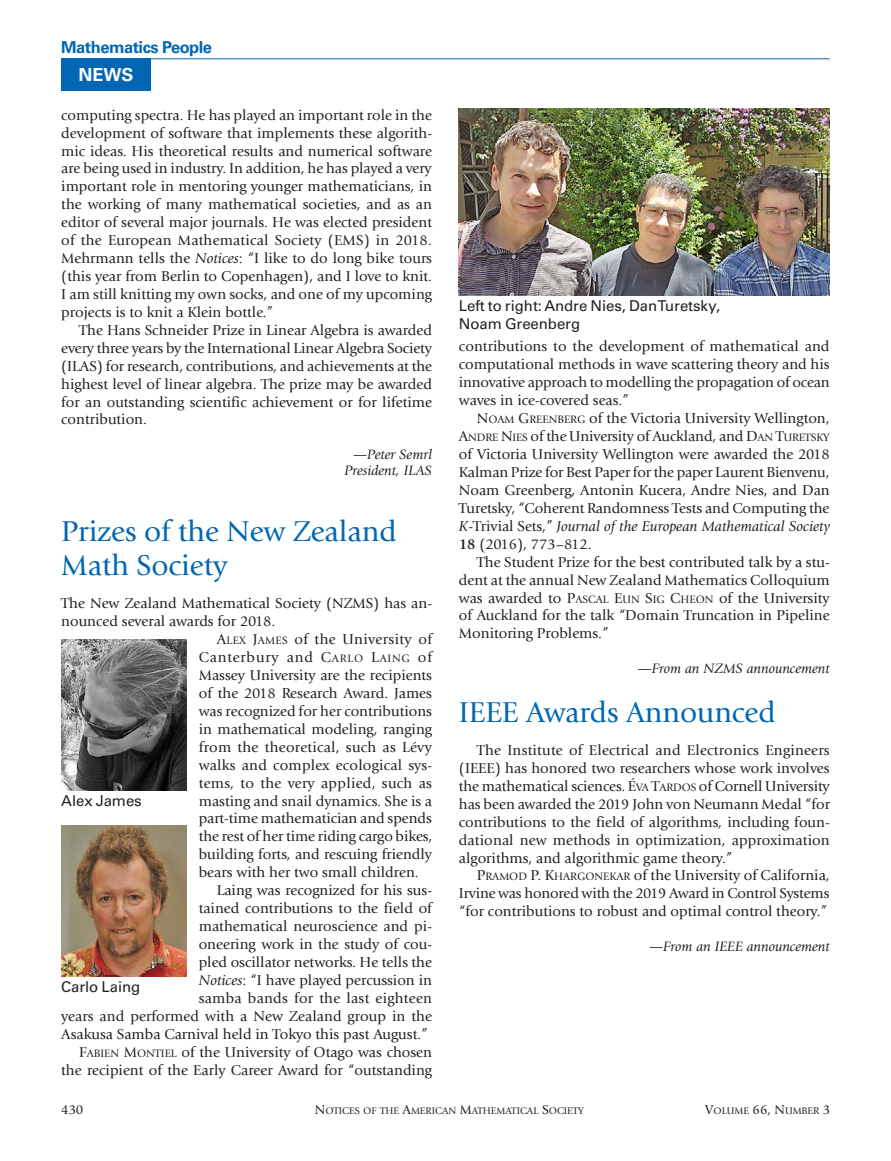
<style>
.page{position:relative;width:891px;height:1161px;background:#fff}
.page>*{position:absolute;margin:0;border:0;box-sizing:border-box;transform-origin:0 0}
.t1{font:29.85px/34.3px "Giovanni Std";letter-spacing:-.005em;color:#0166b3}
.t2{font:700 18px "Univers LT Std";color:#fff}
.t3{font:700 16.5px "Univers LT Std";letter-spacing:-.03em;color:#0166b3}
.t4{font:15px/18px "Giovanni Std";color:#231f20;text-align:justify}
.t5{font:15px/18px "Univers LT Std";letter-spacing:-.005em;color:#231f20}
.t6{font:15px "Giovanni Std";letter-spacing:.02em;color:#231f20}
.t7{font:15px "Giovanni Std";letter-spacing:.025em;color:#231f20}
.t8{font:15px "Giovanni Std";letter-spacing:.055em;color:#231f20}
.t9{font:italic 14.25px/16.5px "Giovanni Std";letter-spacing:-.005em;color:#231f20;text-align:right}
.t10{font:13.5px "Giovanni Std";color:#231f20}
.t11{font:10.05px "Giovanni Std";color:#231f20}
.s1{font-style:italic}
.s2{font-style:inherit}
.s3{font-size:11.25px}
.s4{font-weight:700}
.s5{font-size:13.5px}
</style>
<div class="page">
<hr style="left:61px;top:58px;width:769px;height:1px;background:#0166b3">
<div style="left:61px;top:58px;width:89px;height:33px;background:#0166b3"></div>
<img style="left:61px;top:640px;width:126px;height:151px">
<img style="left:61px;top:826px;width:126px;height:151px">
<img style="left:459px;top:108px;width:371px;height:187px">
<p class="t3" style="left:61px;top:38px;width:152px">Mathematics People</p>
<p class="t2" style="left:78px;top:64px;width:57px">NEWS</p>
<p class="t4" style="left:61px;top:106px;width:372px">computing spectra. He has played an important role in the development of software that implements these algorith&shy;mic ideas. His theoretical results and numerical software are being used in industry. In addition, he has played a very important role in mentoring younger mathematicians, in the working of many mathematical societies, and as an editor of several major journals. He was elected president of the European Mathematical Society (EMS) in 2018.<br>Mehrmann tells the <span class="s1">Notices</span>: “I like to do long bike tours (this year from Berlin to Copenhagen), and I love to knit.<br>I am still knitting my own socks, and one of my upcoming projects is to knit a Klein bottle.”</p>
<p class="t4" style="left:61px;top:321px;width:372px;text-indent:18px">The Hans Schneider Prize in Linear Algebra is awarded every three years by the International Linear Algebra Society (ILAS) for research, contributions, and achievements at the highest level of linear algebra. The prize may be awarded for an outstanding scientific achievement or for lifetime contribution.</p>
<p class="t9" style="left:345px;top:446px;width:89px">—Peter Semrl<br>President, ILAS</p>
<h1 class="t1" style="left:61px;top:514px;width:337px">Prizes of the New Zealand<br>Math Society</h1>
<p class="t4" style="left:61px;top:595px;width:372px">The New Zealand Mathematical Society (NZMS) has an-</p>
<p class="t4" style="left:61px;top:612px;width:216px">nounced several awards for 2018.</p>
<p class="t7" style="left:217px;top:631px;width:217px"><span class="s2">A</span><span class="s3">LEX</span> <span class="s2">J</span><span class="s3">AMES</span> of the University of</p>
<p class="t8" style="left:199px;top:649px;width:235px">Canterbury and <span class="s2">C</span><span class="s3">ARLO</span> <span class="s2">L</span><span class="s3">AING</span> of</p>
<p class="t4" style="left:199px;top:666px;width:235px">Massey University are the recipients</p>
<p class="t4" style="left:199px;top:684px;width:235px">of the 2018 Research Award. James</p>
<p class="t4" style="left:199px;top:702px;width:235px">was recognized for her contributions</p>
<p class="t4" style="left:199px;top:720px;width:235px">in mathematical modeling, ranging</p>
<p class="t4" style="left:199px;top:738px;width:235px">from the theoretical, such as Lévy</p>
<p class="t4" style="left:199px;top:756px;width:235px">walks and complex ecological sys-</p>
<p class="t6" style="left:199px;top:774px;width:235px">tems, to the very applied, such as</p>
<p class="t4" style="left:199px;top:792px;width:235px">masting and snail dynamics. She is a</p>
<p class="t4" style="left:199px;top:810px;width:235px">part-time mathematician and spends</p>
<p class="t4" style="left:199px;top:828px;width:235px">the rest of her time riding cargo bikes,</p>
<p class="t4" style="left:199px;top:846px;width:235px">building forts, and rescuing friendly</p>
<p class="t4" style="left:199px;top:864px;width:221px">bears with her two small children.</p>
<p class="t4" style="left:217px;top:881px;width:217px">Laing was recognized for his sus-</p>
<p class="t4" style="left:199px;top:899px;width:235px">tained contributions to the field of</p>
<p class="t4" style="left:199px;top:917px;width:235px">mathematical neuroscience and pi-</p>
<p class="t4" style="left:199px;top:935px;width:235px">oneering work in the study of cou-</p>
<p class="t4" style="left:199px;top:953px;width:235px">pled oscillator networks. He tells the</p>
<p class="t4" style="left:199px;top:971px;width:235px"><span class="s1">Notices</span>: “I have played percussion in</p>
<p class="t4" style="left:199px;top:989px;width:235px">samba bands for the last eighteen</p>
<p class="t4" style="left:61px;top:1007px;width:372px">years and performed with a New Zealand group in the</p>
<p class="t4" style="left:61px;top:1025px;width:368px">Asakusa Samba Carnival held in Tokyo this past August.”</p>
<p class="t4" style="left:79px;top:1043px;width:354px"><span class="s2">F</span><span class="s3">ABIEN</span> <span class="s2">M</span><span class="s3">ONTIEL</span> of the University of Otago was chosen</p>
<p class="t4" style="left:61px;top:1061px;width:372px">the recipient of the Early Career Award for “outstanding</p>
<p class="t5" style="left:61px;top:792px;width:82px">Alex James</p>
<p class="t5" style="left:61px;top:978px;width:81px">Carlo Laing</p>
<p class="t5" style="left:459px;top:296px;width:263px">Left to right: Andre Nies, Dan Turetsky,<br>Noam Greenberg</p>
<p class="t4" style="left:459px;top:338px;width:372px">contributions to the development of mathematical and computational methods in wave scattering theory and his innovative approach to modelling the propagation of ocean waves in ice-covered seas.”</p>
<p class="t4" style="left:459px;top:409px;width:372px;text-indent:18px"><span class="s2">N</span><span class="s3">OAM</span> <span class="s2">G</span><span class="s3">REENBERG</span> of the Victoria University Wellington, <span class="s2">A</span><span class="s3">NDRE</span> <span class="s2">N</span><span class="s3">IES</span> of the University of Auckland, and <span class="s2">D</span><span class="s3">AN</span> <span class="s2">T</span><span class="s3">URETSKY </span>of Victoria University Wellington were awarded the 2018<br>Kalman Prize for Best Paper for the paper Laurent Bienvenu, Noam Greenberg, Antonin Kucera, Andre Nies, and Dan Turetsky, “Coherent Randomness Tests and Computing the <span class="s1">K</span>-Trivial Sets,” <span class="s1">Journal of the European Mathematical Society </span><span class="s4">18</span> (2016), 773–812.</p>
<p class="t4" style="left:459px;top:553px;width:372px;text-indent:18px">The Student Prize for the best contributed talk by a stu&shy;dent at the annual New Zealand Mathematics Colloquium was awarded to <span class="s2">P</span><span class="s3">ASCAL</span> <span class="s2">E</span><span class="s3">UN</span> <span class="s2">S</span><span class="s3">IG</span> <span class="s2">C</span><span class="s3">HEON</span> of the University of Auckland for the talk “Domain Truncation in Pipeline Monitoring Problems.”</p>
<p class="t9" style="left:638px;top:660px;width:193px">—From an NZMS announcement</p>
<h1 class="t1" style="left:459px;top:695px;width:318px">IEEE Awards Announced</h1>
<p class="t4" style="left:459px;top:741px;width:373px;text-indent:18px">The Institute of Electrical and Electronics Engineers (IEEE) has honored two researchers whose work involves the mathematical sciences. <span class="s2">É</span><span class="s3">VA</span> <span class="s2">T</span><span class="s3">ARDOS</span> of Cornell University has been awarded the 2019 John von Neumann Medal “for contributions to the field of algorithms, including foun&shy;dational new methods in optimization, approximation algorithms, and algorithmic game theory.”</p>
<p class="t4" style="left:459px;top:867px;width:372px;text-indent:18px"><span class="s2">P</span><span class="s3">RAMOD</span> <span class="s2">P. K</span><span class="s3">HARGONEKAR</span> of the University of California, Irvine was honored with the 2019 Award in Control Systems “for contributions to robust and optimal control theory.”</p>
<p class="t9" style="left:649px;top:938px;width:182px">—From an IEEE announcement</p>
<p class="t10" style="left:61px;top:1102px;width:24px">430</p>
<p class="t11" style="left:315px;top:1105px;width:271px"><span class="s5">N</span>OTICES OF THE <span class="s5">A</span>MERICAN <span class="s5">M</span>ATHEMATICAL <span class="s5">S</span>OCIETY</p>
<p class="t11" style="left:705px;top:1105px;width:127px"><span class="s5">V</span>OLUME <span class="s5">66, N</span>UMBER <span class="s5">3</span></p>
</div>
